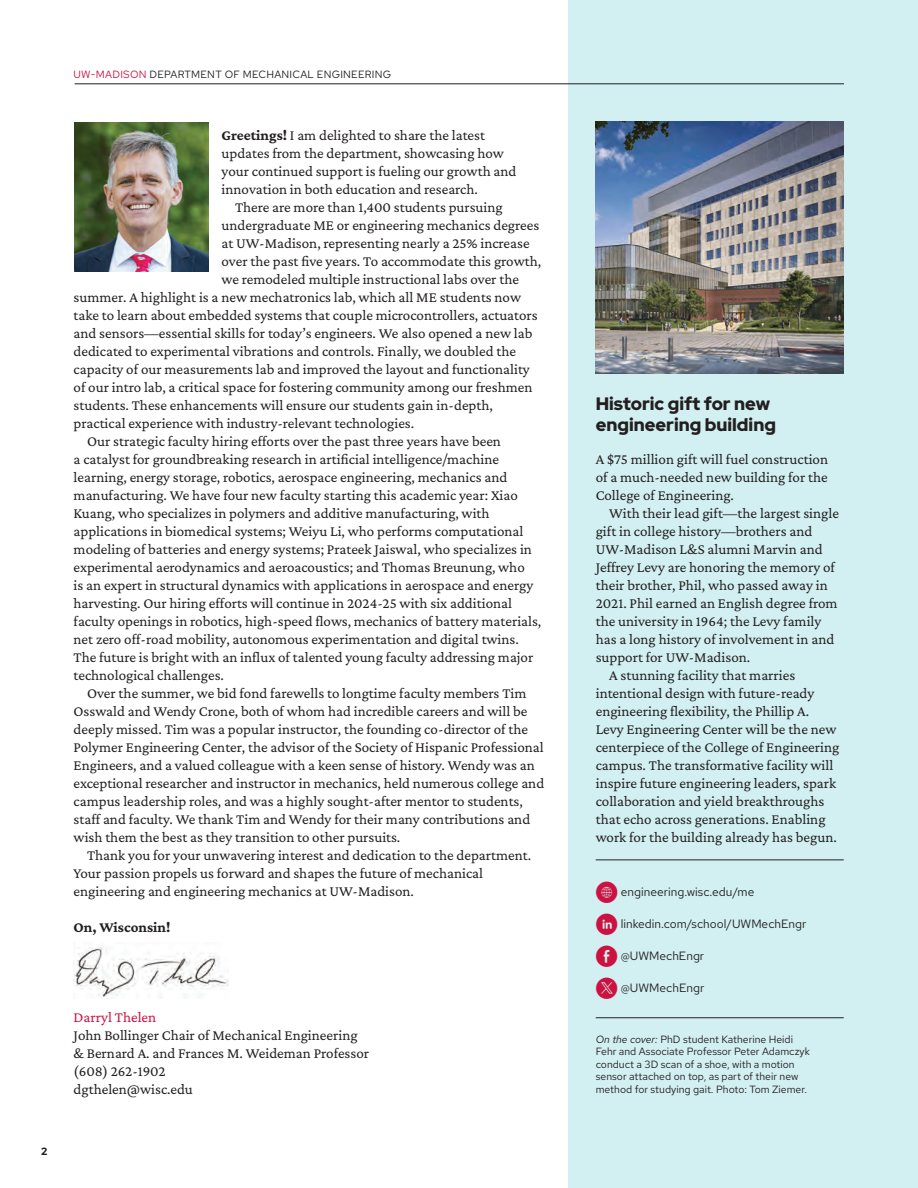
<style>
.page{position:relative;width:918px;height:1188px;background:#fff}
.page>*{position:absolute;margin:0;border:0;box-sizing:border-box;transform-origin:0 0}
.heading_12{font:900 18px/21.6px "Red Hat Display";color:#231f20}
.body_text{font:15px/18px "Crimson Pro";color:#231f20}
.body_text_no_indent{font:15px/18px "Crimson Pro";color:#231f20}
.body_text_no_indent-2{font:700 15px "Crimson Pro";color:#231f20}
.body_text_news_sans{font:12px "Red Hat Text";color:#231f20}
.top_mast_info{font:10.5px/12.6px "Red Hat Text";color:#231f20}
.top_mast_info-2{font:10.5px "Red Hat Text";letter-spacing:.025em;color:#231f20}
.t1{font:700 10.5px "Red Hat Text";color:#231f20}
.s1{color:#cd1141}
.s2{font-weight:700}
.s3{font-family:"Social Media Circled";font-size:21px;color:#cd1141}
.s4{font-style:italic}
</style>
<div class="page">
<div style="left:568px;top:0;width:350px;height:1188px;background:#d2f0f1"></div>
<hr style="left:75px;top:84px;width:769px;height:1px;background:#231f20">
<img style="left:74px;top:946px;width:154px;height:51px">
<img style="left:74px;top:123px;width:134px;height:148px">
<img style="left:596px;top:122px;width:248px;height:252px">
<hr style="left:596px;top:860px;width:248px;height:1px;background:#231f20">
<hr style="left:596px;top:1017px;width:248px;height:1px;background:#231f20">
<p class="top_mast_info-2" style="left:74px;top:67px;width:319px"><span class="s1">UW-MADISON</span> DEPARTMENT OF MECHANICAL ENGINEERING</p>
<p class="body_text_no_indent" style="left:222px;top:125px;width:296px"><span class="s2">Greetings!</span> I am delighted to share the latest updates from the department, showcasing how your continued support is fueling our growth and innovation in both education and research.</p>
<p class="body_text" style="left:235px;top:197px;width:269px">There are more than 1,400 students pursuing</p>
<p class="body_text" style="left:222px;top:215px;width:319px">undergraduate ME or engineering mechanics degrees</p>
<p class="body_text" style="left:222px;top:233px;width:310px">at UW-Madison, representing nearly a 25% increase</p>
<p class="body_text" style="left:222px;top:251px;width:321px">over the past five years. To accommodate this growth,</p>
<p class="body_text" style="left:222px;top:269px;width:299px">we remodeled multiple instructional labs over the</p>
<p class="body_text" style="left:74px;top:287px;width:449px">summer. A highlight is a new mechatronics lab, which all ME students now</p>
<p class="body_text" style="left:74px;top:305px;width:466px">take to learn about embedded systems that couple microcontrollers, actuators</p>
<p class="body_text" style="left:74px;top:323px;width:460px">and sensors—essential skills for today’s engineers. We also opened a new lab</p>
<p class="body_text" style="left:74px;top:341px;width:444px">dedicated to experimental vibrations and controls. Finally, we doubled the</p>
<p class="body_text" style="left:74px;top:359px;width:458px">capacity of our measurements lab and improved the layout and functionality</p>
<p class="body_text" style="left:74px;top:377px;width:460px">of our intro lab, a critical space for fostering community among our freshmen</p>
<p class="body_text" style="left:74px;top:395px;width:421px">students. These enhancements will ensure our students gain in-depth,</p>
<p class="body_text" style="left:74px;top:413px;width:342px">practical experience with industry-relevant technologies.</p>
<p class="body_text" style="left:74px;top:431px;width:469px;text-indent:13px">Our strategic faculty hiring efforts over the past three years have been<br>a catalyst for groundbreaking research in artificial intelligence/machine learning, energy storage, robotics, aerospace engineering, mechanics and manufacturing. We have four new faculty starting this academic year: Xiao Kuang, who specializes in polymers and additive manufacturing, with applications in biomedical systems; Weiyu Li, who performs computational modeling of batteries and energy systems; Prateek Jaiswal, who specializes in experimental aerodynamics and aeroacoustics; and Thomas Breunung, who<br>is an expert in structural dynamics with applications in aerospace and energy harvesting. Our hiring efforts will continue in 2024-25 with six additional faculty openings in robotics, high-speed flows, mechanics of battery materials, net zero off-road mobility, autonomous experimentation and digital twins.<br>The future is bright with an influx of talented young faculty addressing major technological challenges.</p>
<p class="body_text" style="left:74px;top:683px;width:472px;text-indent:13px">Over the summer, we bid fond farewells to longtime faculty members Tim Osswald and Wendy Crone, both of whom had incredible careers and will be deeply missed. Tim was a popular instructor, the founding co-director of the Polymer Engineering Center, the advisor of the Society of Hispanic Professional Engineers, and a valued colleague with a keen sense of history. Wendy was an exceptional researcher and instructor in mechanics, held numerous college and campus leadership roles, and was a highly sought-after mentor to students, staff and faculty. We thank Tim and Wendy for their many contributions and wish them the best as they transition to other pursuits.</p>
<p class="body_text" style="left:74px;top:845px;width:459px;text-indent:13px">Thank you for your unwavering interest and dedication to the department.<br>Your passion propels us forward and shapes the future of mechanical engineering and engineering mechanics at UW-Madison.</p>
<p class="body_text_no_indent-2" style="left:74px;top:917px;width:98px">On, Wisconsin!</p>
<p class="t1" style="left:41px;top:1145px;width:8px">2</p>
<p class="body_text_no_indent" style="left:74px;top:1007px;width:297px"><span class="s1">Darryl Thelen<br></span>John Bollinger Chair of Mechanical Engineering &amp; Bernard A. and Frances M. Weideman Professor (608) 262-1902<br>dgthelen@wisc.edu</p>
<p class="heading_12" style="left:596px;top:392px;width:182px">Historic gift for new engineering building</p>
<p class="body_text_no_indent" style="left:596px;top:449px;width:234px;text-align:justify">A $75 million gift will fuel construction of a much-needed new building for the College of Engineering.</p>
<p class="body_text" style="left:596px;top:503px;width:245px;text-indent:14px">With their lead gift—the largest single gift in college history—brothers and UW-Madison L&amp;S alumni Marvin and Jeffrey Levy are honoring the memory of their brother, Phil, who passed away in 2021. Phil earned an English degree from the university in 1964; the Levy family has a long history of involvement in and support for UW-Madison.</p>
<p class="body_text" style="left:596px;top:665px;width:245px;text-indent:14px">A stunning facility that marries intentional design with future-ready engineering flexibility, the Phillip A.<br>Levy Engineering Center will be the new centerpiece of the College of Engineering campus. The transformative facility will inspire future engineering leaders, spark collaboration and yield breakthroughs that echo across generations. Enabling work for the building already has begun.</p>
<p class="body_text_news_sans" style="left:596px;top:884px;width:160px"><span class="s3">K</span> engineering.wisc.edu/me</p>
<p class="body_text_news_sans" style="left:596px;top:916px;width:212px"><span class="s3">C</span> linkedin.com/school/UWMechEngr</p>
<p class="body_text_news_sans" style="left:596px;top:948px;width:110px"><span class="s3">E</span> @UWMechEngr</p>
<p class="body_text_news_sans" style="left:596px;top:979px;width:110px"><span class="s3">D</span> @UWMechEngr</p>
<p class="top_mast_info" style="left:596px;top:1033px;width:216px"><span class="s4">On the cover:</span> PhD student Katherine Heidi Fehr and Associate Professor Peter Adamczyk conduct a 3D scan of a shoe, with a motion sensor attached on top, as part of their new method for studying gait. Photo: Tom Ziemer.</p>
</div>
